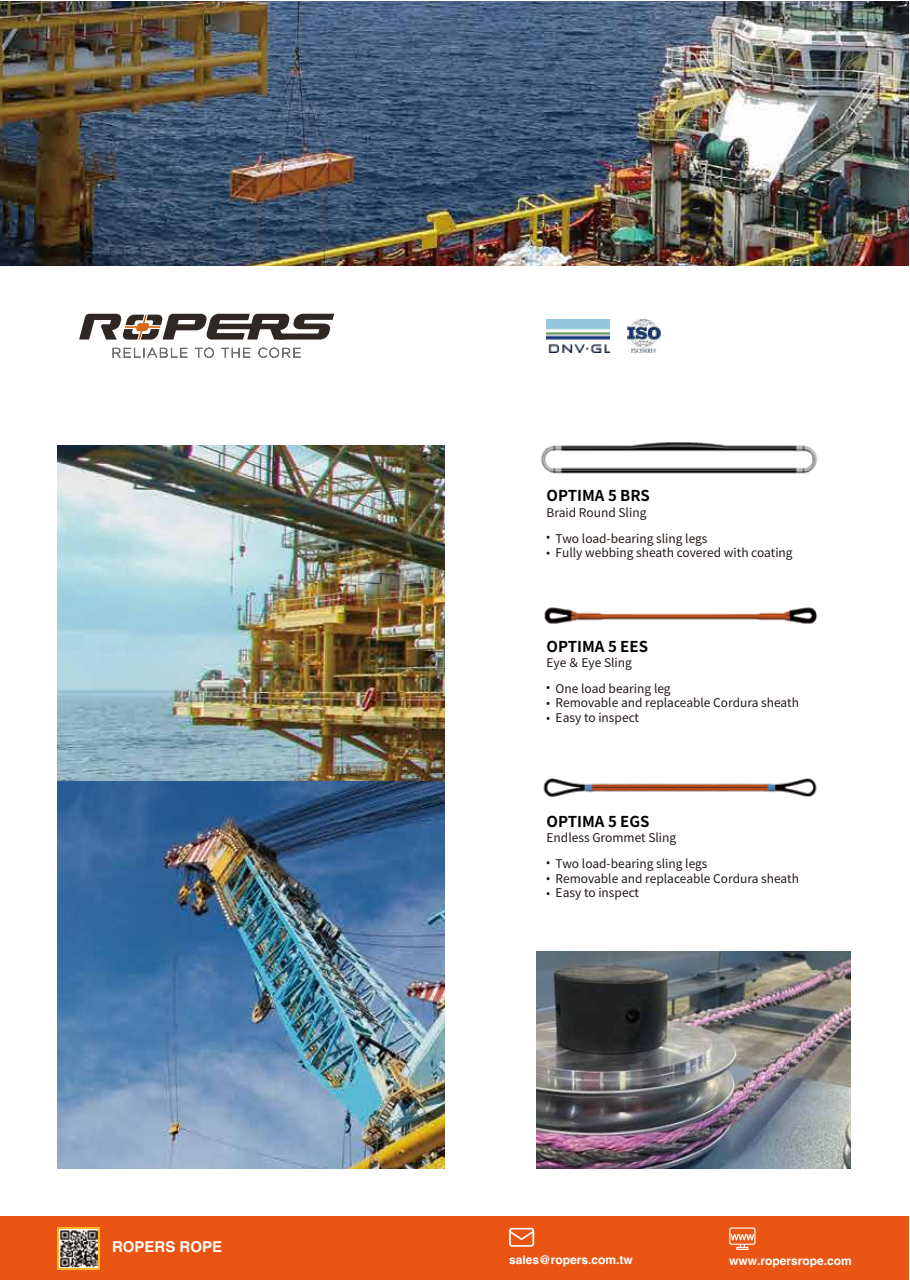
<style>
.page{position:relative;width:910px;height:1280px;background:#fff}
.page>*{position:absolute;margin:0;border:0;box-sizing:border-box;transform-origin:0 0}
.t1{font:700 15px "Noto Sans CJ Ksc";color:#040000}
.t2{font:700 15px "Helvetica";color:#fff}
.t3{font:12px/25.8px "Noto Sans CJ Ksc";color:#221815}
.t4{font:700 12px "Helvetica";color:#fff}
</style>
<div class="page">
<img style="left:536px;top:951px;width:314px;height:218px">
<img style="left:57px;top:445px;width:387px;height:724px">
<div style="left:0;top:1216px;width:909px;height:64px;background:#ea5514"></div>
<svg style="left:509px;top:1228px;width:25px;height:19px"></svg>
<svg style="left:729px;top:1227px;width:26px;height:23px"></svg>
<svg style="left:57px;top:1227px;width:43px;height:42px"></svg>
<img style="left:59px;top:1229px;width:39px;height:38px">
<svg style="left:79px;top:314px;width:255px;height:26px"></svg>
<svg style="left:112px;top:347px;width:76px;height:11px"></svg>
<svg style="left:195px;top:347px;width:19px;height:11px"></svg>
<svg style="left:221px;top:348px;width:30px;height:10px"></svg>
<svg style="left:258px;top:347px;width:43px;height:11px"></svg>
<img style="left:546px;top:319px;width:63px;height:33px">
<img style="left:627px;top:319px;width:33px;height:33px">
<img style="left:0;top:1px;width:909px;height:265px">
<img style="left:541px;top:442px;width:277px;height:32px">
<img style="left:544px;top:607px;width:273px;height:17px">
<img style="left:543px;top:779px;width:274px;height:17px">
<p class="t2" style="left:112px;top:1237px;width:112px">ROPERS ROPE</p>
<p class="t1" style="left:547px;top:487px;width:105px">OPTIMA 5 BRS</p>
<p class="t3" style="left:556px;top:500px;width:153px;text-indent:-9px">Braid Round Sling<br>Two load-bearing sling legs</p>
<p class="t3" style="left:556px;top:540px;width:239px">Fully webbing sheath covered with coating</p>
<p class="t1" style="left:547px;top:638px;width:103px">OPTIMA 5 EES</p>
<p class="t3" style="left:556px;top:650px;width:117px;text-indent:-9px">Eye ＆ Eye Sling<br>One load bearing leg</p>
<p class="t3" style="left:556px;top:696px;width:245px;line-height:14.4px">Removable and replaceable Cordura sheath<br>Easy to inspect</p>
<p class="t1" style="left:547px;top:813px;width:105px">OPTIMA 5 EGS</p>
<p class="t3" style="left:556px;top:825px;width:153px;text-indent:-9px">Endless Grommet Sling<br>Two load-bearing sling legs</p>
<p class="t3" style="left:556px;top:871px;width:245px;line-height:14.4px">Removable and replaceable Cordura sheath<br>Easy to inspect</p>
<p class="t4" style="left:509px;top:1253px;width:125px">sales@ropers.com.tw</p>
<p class="t4" style="left:729px;top:1253px;width:124px">www.ropersrope.com</p>
</div>
